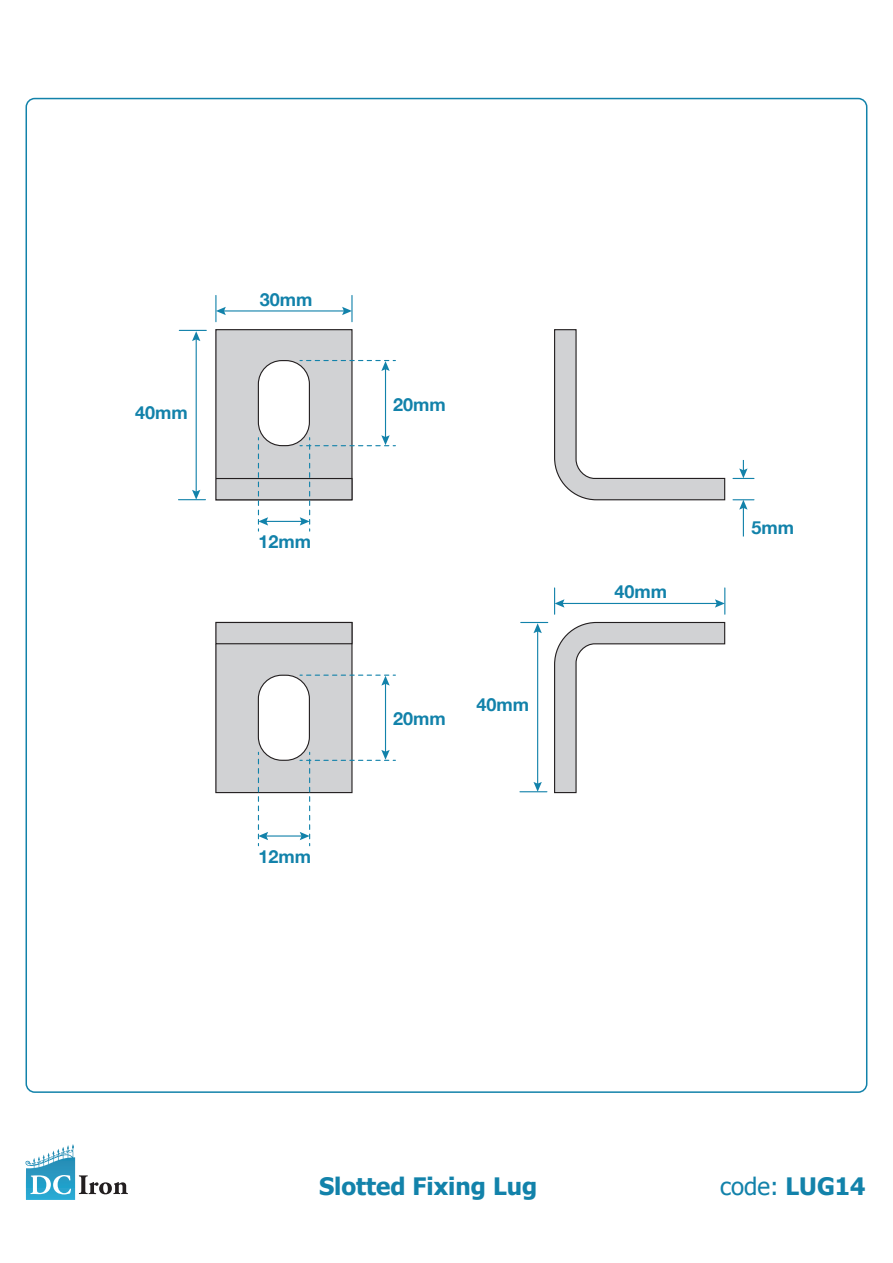
<style>
.page{position:relative;width:893px;height:1263px;background:#fff}
.page>*{position:absolute;margin:0;border:0;box-sizing:border-box;transform-origin:0 0}
.Product_Name{font:700 24px "Tahoma";color:#1282aa}
.Product_Name-2{font:24px "Tahoma";color:#1282aa}
.t1{font:700 18px "Helvetica Neue";color:#1282aa}
.s1{font-weight:700}
</style>
<div class="page">
<div style="left:216px;top:330px;width:136px;height:170px;background:#d1d2d4"></div>
<div style="left:215px;top:329px;width:138px;height:171px;border:1px solid #231f20"></div>
<div style="left:215px;top:478px;width:138px;height:22px;border:1px solid #231f20"></div>
<hr style="left:196px;top:338px;width:1px;height:155px;background:#1282aa">
<svg style="left:178px;top:490px;width:27px;height:10px"></svg>
<svg style="left:179px;top:330px;width:27px;height:11px"></svg>
<hr style="left:561px;top:603px;width:157px;height:1px;background:#1282aa">
<svg style="left:554px;top:588px;width:10px;height:26px"></svg>
<svg style="left:715px;top:588px;width:10px;height:26px"></svg>
<hr style="left:351px;top:295px;width:2px;height:27px;background:#1282aa">
<hr style="left:223px;top:310px;width:122px;height:1px;background:#1282aa">
<svg style="left:215px;top:295px;width:11px;height:27px"></svg>
<svg style="left:342px;top:307px;width:10px;height:8px"></svg>
<hr style="left:743px;top:506px;width:1px;height:30px;background:#1282aa">
<svg style="left:733px;top:499px;width:21px;height:11px"></svg>
<svg style="left:733px;top:460px;width:21px;height:19px"></svg>
<svg style="left:520px;top:621px;width:206px;height:173px"></svg>
<svg style="left:554px;top:329px;width:172px;height:172px"></svg>
<div style="left:216px;top:622px;width:136px;height:170px;background:#d1d2d4"></div>
<div style="left:258px;top:361px;width:51px;height:85px;background:#fff;border-radius:24px"></div>
<div style="left:258px;top:360px;width:52px;height:86px;border:1px solid #231f20;border-radius:24px"></div>
<hr style="left:265px;top:521px;width:38px;height:1px;background:#1282aa">
<svg style="left:258px;top:438px;width:10px;height:93px"></svg>
<hr style="left:385px;top:368px;width:1px;height:70px;background:#1282aa">
<svg style="left:300px;top:360px;width:95px;height:11px"></svg>
<svg style="left:300px;top:435px;width:95px;height:96px"></svg>
<div style="left:258px;top:675px;width:51px;height:85px;background:#fff;border-radius:24px"></div>
<div style="left:258px;top:675px;width:52px;height:86px;border:1px solid #231f20;border-radius:24px"></div>
<hr style="left:265px;top:835px;width:38px;height:1px;background:#1282aa">
<svg style="left:258px;top:752px;width:10px;height:94px"></svg>
<hr style="left:385px;top:682px;width:1px;height:71px;background:#1282aa">
<svg style="left:300px;top:675px;width:95px;height:11px"></svg>
<svg style="left:300px;top:750px;width:95px;height:96px"></svg>
<div style="left:215px;top:622px;width:138px;height:22px;border:1px solid #231f20"></div>
<svg style="left:38px;top:1144px;width:35px;height:19px"></svg>
<svg style="left:30px;top:1175px;width:41px;height:19px"></svg>
<svg style="left:79px;top:1175px;width:49px;height:19px"></svg>
<p class="t1" style="left:135px;top:399px;width:54px">40mm</p>
<p class="t1" style="left:260px;top:285px;width:54px">30mm</p>
<p class="t1" style="left:258px;top:527px;width:54px">12mm</p>
<p class="t1" style="left:258px;top:842px;width:54px">12mm</p>
<p class="t1" style="left:393px;top:390px;width:54px">20mm</p>
<p class="t1" style="left:393px;top:705px;width:54px">20mm</p>
<p class="t1" style="left:476px;top:691px;width:54px">40mm</p>
<p class="t1" style="left:614px;top:578px;width:54px">40mm</p>
<p class="t1" style="left:751px;top:513px;width:44px">5mm</p>
<p class="Product_Name" style="left:319px;top:1169px;width:220px">Slotted Fixing Lug</p>
<p class="Product_Name-2" style="left:720px;top:1170px;width:147px">code: <span class="s1">LUG14</span></p>
</div>
